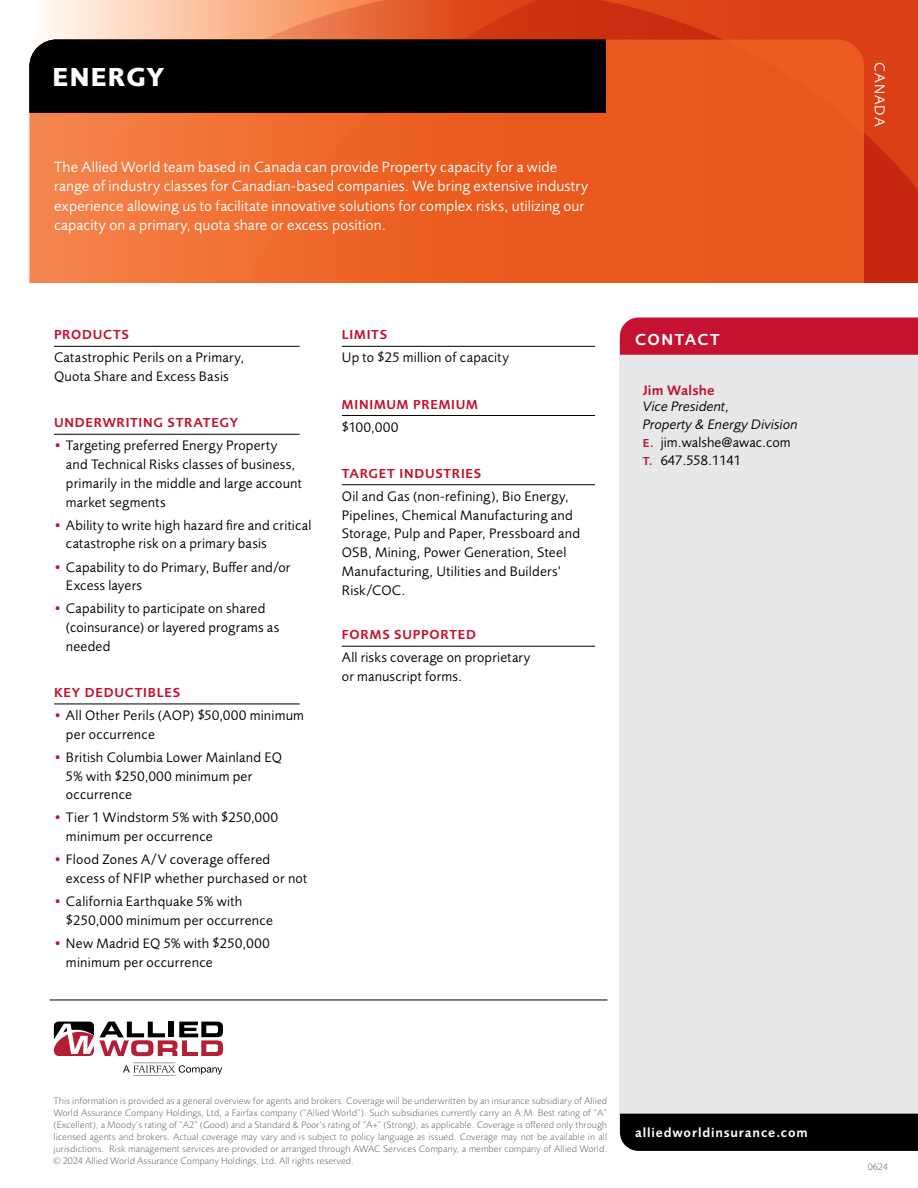
<style>
.page{position:relative;width:918px;height:1188px;background:#fff}
.page>*{position:absolute;margin:0;border:0;box-sizing:border-box;transform-origin:0 0}
.t1{font:700 27px "Foundry Sans";letter-spacing:.04em;color:#fff}
.t2{font:600 16.5px "Foundry Sans";letter-spacing:.09em;color:#fff}
.t3{font:15.3px/19.5px "Foundry Sans";letter-spacing:.01em;color:#fff}
.t4{font:15px "Foundry Sans";letter-spacing:.065em;color:#fff}
.t5{font:14.25px/18.8px "Foundry Sans";letter-spacing:.015em;color:#000}
.t6{font:italic 14.25px/18px "Foundry Sans";letter-spacing:.005em;color:#000}
.t7{font:600 14.25px "Foundry Sans";letter-spacing:.015em;color:#c41230}
.t8{font:600 13.5px "Foundry Sans";letter-spacing:.055em;color:#c41230}
.t9{font:600 13.5px "Foundry Sans";letter-spacing:.06em;color:#fff}
.t10{font:300 9.75px/12px "Foundry Sans";letter-spacing:.01em;color:#636466;text-align:justify}
.s1{color:#c41230}
.s2{font-weight:600;font-style:normal;font-size:12px;color:#c41230}
.s3{font-style:normal}
</style>
<div class="page">
<svg style="left:190px;top:0;width:728px;height:283px;background:#d94b24"></svg>
<svg style="left:29px;top:40px;width:835px;height:243px;background:#ec6327"></svg>
<div style="left:29px;top:40px;width:577px;height:73px;background:#000"></div>
<div style="left:620px;top:339px;width:298px;height:776px;background:#e6e7e8"></div>
<div style="left:620px;top:318px;width:298px;height:37px;background:#c41230"></div>
<div style="left:620px;top:1114px;width:298px;height:37px;background:#000"></div>
<hr style="left:54px;top:346px;width:246px;height:1px;background:#000">
<hr style="left:54px;top:434px;width:246px;height:1px;background:#000">
<hr style="left:54px;top:704px;width:246px;height:1px;background:#000">
<hr style="left:342px;top:346px;width:253px;height:1px;background:#000">
<hr style="left:342px;top:415px;width:253px;height:1px;background:#000">
<hr style="left:342px;top:484px;width:253px;height:1px;background:#000">
<hr style="left:342px;top:646px;width:253px;height:1px;background:#000">
<hr style="left:50px;top:1000px;width:557px;height:1px;background:#000">
<svg style="left:53px;top:1020px;width:42px;height:37px"></svg>
<svg style="left:53px;top:1022px;width:170px;height:34px"></svg>
<svg style="left:123px;top:1063px;width:99px;height:13px"></svg>
<h1 class="t1" style="left:53px;top:61px;width:113px">ENERGY</h1>
<p class="t3" style="left:54px;top:157px;width:536px">The Allied World team based in Canada can provide Property capacity for a wide range of industry classes for Canadian-based companies. We bring extensive industry experience allowing us to facilitate innovative solutions for complex risks, utilizing our capacity on a primary, quota share or excess position.</p>
<p class="t8" style="left:54px;top:327px;width:76px">PRODUCTS</p>
<p class="t5" style="left:54px;top:349px;width:192px">Catastrophic Perils on a Primary,<br>Quota Share and Excess Basis</p>
<p class="t8" style="left:54px;top:415px;width:186px">UNDERWRITING STRATEGY</p>
<p class="t5" style="left:66px;top:437px;width:237px;text-indent:-12px"><span class="s1">•</span> Targeting preferred Energy Property and Technical Risks classes of business, primarily in the middle and large account market segments</p>
<p class="t5" style="left:66px;top:516px;width:247px;text-indent:-12px"><span class="s1">•</span> Ability to write high hazard fire and critical catastrophe risk on a primary basis</p>
<p class="t5" style="left:66px;top:558px;width:226px;text-indent:-12px"><span class="s1">•</span> Capability to do Primary, Buffer and/or<br>Excess layers</p>
<p class="t5" style="left:66px;top:600px;width:215px;text-indent:-12px"><span class="s1">•</span> Capability to participate on shared (coinsurance) or layered programs as needed</p>
<p class="t8" style="left:54px;top:685px;width:128px">KEY DEDUCTIBLES</p>
<p class="t5" style="left:66px;top:706px;width:240px;text-indent:-12px"><span class="s1">•</span> All Other Perils (AOP) $50,000 minimum per occurrence</p>
<p class="t5" style="left:66px;top:748px;width:218px;text-indent:-12px"><span class="s1">•</span> British Columbia Lower Mainland EQ<br>5% with $250,000 minimum per occurrence</p>
<p class="t5" style="left:66px;top:809px;width:214px;text-indent:-12px"><span class="s1">•</span> Tier 1 Windstorm 5% with $250,000 minimum per occurrence</p>
<p class="t5" style="left:66px;top:850px;width:243px;text-indent:-12px"><span class="s1">•</span> Flood Zones A/V coverage offered excess of NFIP whether purchased or not</p>
<p class="t5" style="left:66px;top:892px;width:208px;text-indent:-12px"><span class="s1">•</span> California Earthquake 5% with $250,000 minimum per occurrence</p>
<p class="t5" style="left:66px;top:934px;width:205px;text-indent:-12px"><span class="s1">•</span> New Madrid EQ 5% with $250,000 minimum per occurrence</p>
<p class="t8" style="left:342px;top:327px;width:47px">LIMITS</p>
<p class="t5" style="left:342px;top:349px;width:169px">Up to $25 million of capacity</p>
<p class="t8" style="left:342px;top:396px;width:138px">MINIMUM PREMIUM</p>
<p class="t5" style="left:342px;top:418px;width:58px">$100,000</p>
<p class="t8" style="left:342px;top:466px;width:141px">TARGET INDUSTRIES</p>
<p class="t5" style="left:342px;top:487px;width:240px">Oil and Gas (non-refining), Bio Energy, Pipelines, Chemical Manufacturing and Storage, Pulp and Paper, Pressboard and OSB, Mining, Power Generation, Steel Manufacturing, Utilities and Builders’ Risk/COC.</p>
<p class="t8" style="left:342px;top:627px;width:136px">FORMS SUPPORTED</p>
<p class="t5" style="left:342px;top:649px;width:190px">All risks coverage on proprietary or manuscript forms.</p>
<p class="t2" style="left:635px;top:330px;width:86px">CONTACT</p>
<p class="t7" style="left:643px;top:382px;width:73px">Jim Walshe</p>
<p class="t6" style="left:643px;top:398px;width:157px">Vice President,<br>Property &amp; Energy Division<br><span class="s2">E.</span> <span class="s3">jim.walshe@awac.com<br></span><span class="s2">T.</span> <span class="s3">647.558.1141</span></p>
<p class="t10" style="left:54px;top:1095px;width:555px">This information is provided as a general overview for agents and brokers. Coverage will be underwritten by an insurance subsidiary of Allied World Assurance Company Holdings, Ltd, a Fairfax company (“Allied World”). Such subsidiaries currently carry an A.M. Best rating of “A” (Excellent), a Moody’s rating of “A2” (Good) and a Standard &amp; Poor’s rating of “A+” (Strong), as applicable. Coverage is offered only through licensed agents and brokers. Actual coverage may vary and is subject to policy language as issued. Coverage may not be available in all jurisdictions. Risk management services are provided or arranged through AWAC Services Company, a member company of Allied World. © 2024 Allied World Assurance Company Holdings, Ltd. All rights reserved.</p>
<p class="t9" style="left:635px;top:1125px;width:174px">alliedworldinsurance.com</p>
<p class="t4" style="left:888px;top:62px;width:66px;rotate:90deg">CANADA</p>
<p class="t10" style="left:868px;top:1160px;width:21px">0624</p>
</div>
